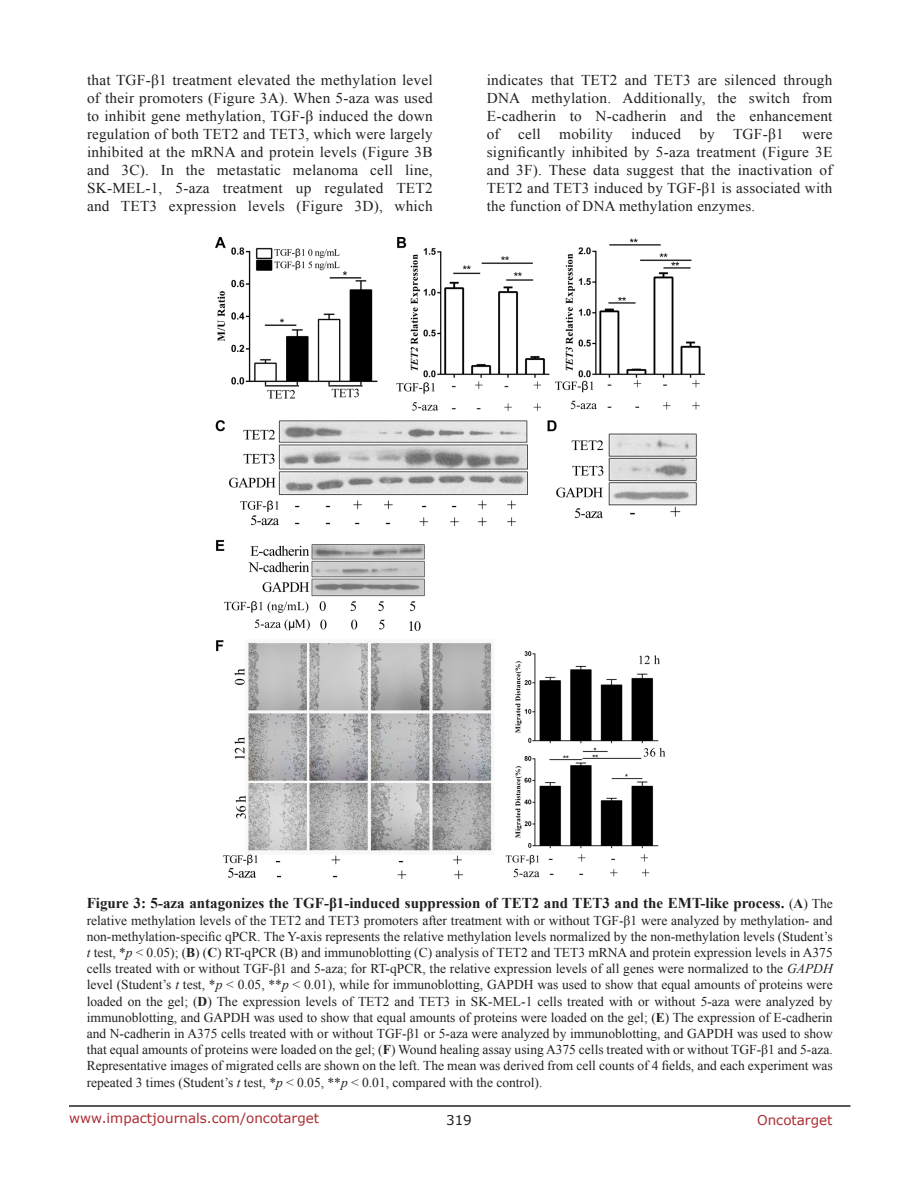
<style>
.page{position:relative;width:918px;height:1188px;background:#fff}
.page>*{position:absolute;margin:0;border:0;box-sizing:border-box;transform-origin:0 0}
.BodyText{font:15px/18px "Times New Roman";letter-spacing:.015em;color:#231f20;text-align:justify}
.FigureText{font:700 15px "Times New Roman";color:#231f20}
.FigureText-2{font:13.5px/16.2px "Times New Roman";color:#231f20;text-align:justify}
.t1{font:13.5px "Verdana";color:#ac2b31}
.t2{font:13.5px "Verdana";color:#231f20}
.s1{font-weight:400;font-size:13.5px}
.s2{font-size:13.5px}
.s3{font-style:italic}
.s4{font-weight:700}
</style>
<div class="page">
<hr style="left:69px;top:1105px;width:781px;height:2px;background:#231f20">
<img style="left:215px;top:238px;width:489px;height:641px">
<p class="BodyText" style="left:87px;top:71px;width:347px">that TGF-β1 treatment elevated the methylation level of their promoters (Figure 3A). When 5-aza was used to inhibit gene methylation, TGF-β induced the down regulation of both TET2 and TET3, which were largely inhibited at the mRNA and protein levels (Figure 3B and 3C). In the metastatic melanoma cell line, SK-MEL-1, 5-aza treatment up regulated TET2 and TET3 expression levels (Figure 3D), which</p>
<p class="BodyText" style="left:487px;top:71px;width:347px">indicates that TET2 and TET3 are silenced through DNA methylation. Additionally, the switch from E-cadherin to N-cadherin and the enhancement of cell mobility induced by TGF-β1 were significantly inhibited by 5-aza treatment (Figure 3E and 3F). These data suggest that the inactivation of TET2 and TET3 induced by TGF-β1 is associated with the function of DNA methylation enzymes.</p>
<p class="FigureText" style="left:87px;top:893px;width:748px">Figure 3: 5-aza antagonizes the TGF-β1-induced suppression of TET2 and TET3 and the EMT-like process. <span class="s1">(</span><span class="s2">A</span><span class="s1">) The</span></p>
<p class="FigureText-2" style="left:87px;top:912px;width:748px">relative methylation levels of the TET2 and TET3 promoters after treatment with or without TGF-β1 were analyzed by methylation- and non-methylation-specific qPCR. The Y-axis represents the relative methylation levels normalized by the non-methylation levels (Student’s <span class="s3">t</span> test, *<span class="s3">p</span> &lt; 0.05); (<span class="s4">B</span>) (<span class="s4">C</span>) RT-qPCR (B) and immunoblotting (C) analysis of TET2 and TET3 mRNA and protein expression levels in A375 cells treated with or without TGF-β1 and 5-aza; for RT-qPCR, the relative expression levels of all genes were normalized to the <span class="s3">GAPDH </span>level (Student’s <span class="s3">t</span> test, *<span class="s3">p</span> &lt; 0.05, **<span class="s3">p</span> &lt; 0.01), while for immunoblotting, GAPDH was used to show that equal amounts of proteins were loaded on the gel; (<span class="s4">D</span>) The expression levels of TET2 and TET3 in SK-MEL-1 cells treated with or without 5-aza were analyzed by immunoblotting, and GAPDH was used to show that equal amounts of proteins were loaded on the gel; (<span class="s4">E</span>) The expression of E-cadherin and N-cadherin in A375 cells treated with or without TGF-β1 or 5-aza were analyzed by immunoblotting, and GAPDH was used to show that equal amounts of proteins were loaded on the gel; (<span class="s4">F</span>) Wound healing assay using A375 cells treated with or without TGF-β1 and 5-aza.<br>Representative images of migrated cells are shown on the left. The mean was derived from cell counts of 4 fields, and each experiment was repeated 3 times (Student’s <span class="s3">t</span> test, *<span class="s3">p</span> &lt; 0.05, **<span class="s3">p</span> &lt; 0.01, compared with the control).</p>
<p class="t1" style="left:69px;top:1109px;width:252px">www.impactjournals.com/oncotarget</p>
<p class="t2" style="left:446px;top:1111px;width:27px">319</p>
<p class="t1" style="left:757px;top:1111px;width:77px">Oncotarget</p>
</div>
